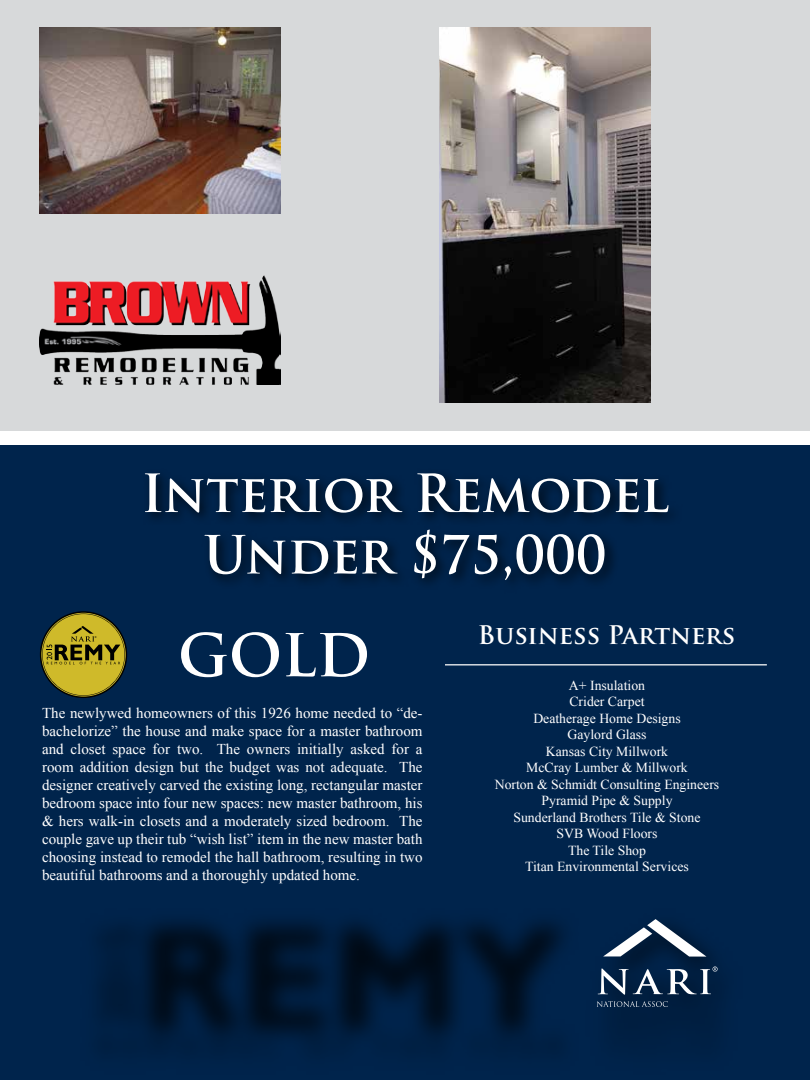
<style>
.page{position:relative;width:810px;height:1080px;background:#00244c}
.page>*{position:absolute;margin:0;border:0;box-sizing:border-box;transform-origin:0 0}
.t1{font:700 57.5px "Trajan Pro";color:#fff}
.t2{font:700 51.25px/61.5px "Trajan Pro";letter-spacing:-.01em;color:#fff;text-align:center}
.t3{font:700 25px "Trajan Pro";color:#fff}
.t4{font:15px/18px "Times New Roman";color:#fff;text-align:justify}
.t5{font:13.75px/16.5px "Times New Roman";color:#fff;text-align:center}
</style>
<div class="page">
<div style="left:0;top:0;width:810px;height:445px;background:#fff"></div>
<div style="left:0;top:0;width:810px;height:431px;background:#d7d9da"></div>
<img style="left:99px;top:920px;width:620px;height:129px">
<svg style="left:603px;top:919px;width:103px;height:38px"></svg>
<svg style="left:598px;top:966px;width:120px;height:29px"></svg>
<svg style="left:597px;top:1001px;width:71px;height:6px"></svg>
<img style="left:439px;top:27px;width:212px;height:375px">
<img style="left:40px;top:27px;width:240px;height:186px">
<div style="left:141px;top:468px;width:542px;height:125px;background:#000;opacity:.75"></div>
<hr style="left:445px;top:664px;width:322px;height:1px;background:#fff">
<img style="left:40px;top:276px;width:240px;height:108px">
<svg style="left:40px;top:611px;width:87px;height:87px"></svg>
<h2 class="t2" style="left:141px;top:463px;width:530px">Interior Remodel<br>Under $75,000</h2>
<h1 class="t1" style="left:178px;top:620px;width:194px">GOLD</h1>
<p class="t4" style="left:42px;top:704px;width:382px">The newlywed homeowners of this 1926 home needed to “de&shy;bachelorize” the house and make space for a master bathroom and closet space for two. The owners initially asked for a room addition design but the budget was not adequate. The designer creatively carved the existing long, rectangular master bedroom space into four new spaces: new master bathroom, his &amp; hers walk-in closets and a moderately sized bedroom. The couple gave up their tub “wish list” item in the new master bath choosing instead to remodel the hall bathroom, resulting in two beautiful bathrooms and a thoroughly updated home.</p>
<h3 class="t3" style="left:478px;top:619px;width:259px">Business Partners</h3>
<p class="t5" style="left:495px;top:677px;width:226px">A+ Insulation<br>Crider Carpet<br>Deatherage Home Designs<br>Gaylord Glass<br>Kansas City Millwork<br>McCray Lumber &amp; Millwork<br>Norton &amp; Schmidt Consulting Engineers<br>Pyramid Pipe &amp; Supply<br>Sunderland Brothers Tile &amp; Stone<br>SVB Wood Floors<br>The Tile Shop<br>Titan Environmental Services</p>
</div>
